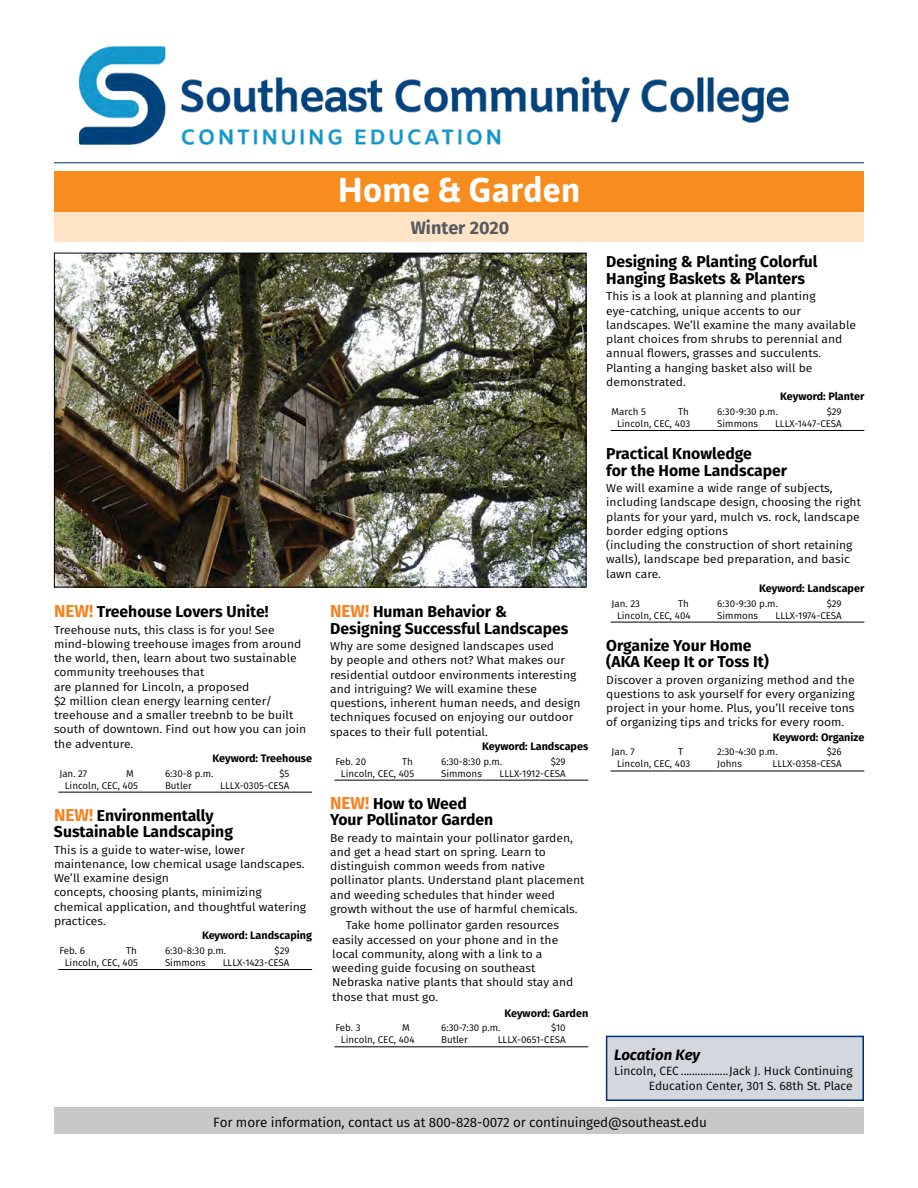
<style>
.page{position:relative;width:918px;height:1188px;background:#fff}
.page>*{position:absolute;margin:0;border:0;box-sizing:border-box;transform-origin:0 0}
.t1{font:700 34.5px "Asap";color:#fff}
.t2{font:700 18px "Fira Sans";color:#565a5f}
.t3{font:700 15.75px/16.5px "Fira Sans";color:#000}
.IOC_Town{font:italic 700 15px "Fira Sans";color:#000}
.t4{font:13.5px "Fira Sans";letter-spacing:-.01em;color:#000}
.IOC_Location{font:12px "Fira Sans";color:#000}
.class_description{font:11.55px/14.2px "Fira Sans";color:#000;scale:1.06 1}
.class_details{font:11.55px/14.2px "Fira Sans";color:#000;scale:1.06 1}
.keyword{font:700 10.8px "Fira Sans";color:#000}
.logistics{font:9.75px "Fira Sans";color:#000}
.s1{font-size:17.25px;color:#f58320}
</style>
<div class="page">
<hr style="left:54px;top:162px;width:810px;height:1px;background:#002f6e">
<div style="left:54px;top:171px;width:810px;height:41px;background:#f78d1e"></div>
<div style="left:54px;top:212px;width:810px;height:30px;background:#fee3c7"></div>
<img style="left:78px;top:46px;width:711px;height:99px">
<hr style="left:58px;top:792px;width:254px;height:1px;background:#000">
<hr style="left:58px;top:969px;width:254px;height:1px;background:#000">
<hr style="left:334px;top:780px;width:254px;height:1px;background:#000">
<hr style="left:334px;top:1047px;width:254px;height:1px;background:#000">
<hr style="left:611px;top:430px;width:253px;height:1px;background:#000">
<hr style="left:611px;top:622px;width:253px;height:1px;background:#000">
<hr style="left:611px;top:771px;width:253px;height:1px;background:#000">
<div style="left:54px;top:1107px;width:810px;height:27px;background:#c7c8ca"></div>
<div style="left:607px;top:1036px;width:256px;height:64px;background:#d4d7de"></div>
<div style="left:606px;top:1036px;width:258px;height:65px;border:2px solid #002f6e"></div>
<img style="left:54px;top:252px;width:533px;height:336px">
<p class="t1" style="left:338px;top:167px;width:244px">Home &amp; Garden</p>
<p class="t2" style="left:411px;top:212px;width:100px">Winter 2020</p>
<p class="t3" style="left:54px;top:602px;width:216px"><span class="s1">NEW!</span> Treehouse Lovers Unite!</p>
<p class="class_description" style="left:54px;top:622px;width:239px">Treehouse nuts, this class is for you! See mind-blowing treehouse images from around the world, then, learn about two sustainable community treehouses that<br>are planned for Lincoln, a proposed<br>$2 million clean energy learning center/ treehouse and a smaller treebnb to be built south of downtown. Find out how you can join the adventure.</p>
<p class="keyword" style="left:213px;top:749px;width:101px">Keyword: Treehouse</p>
<p class="logistics" style="left:59px;top:766px;width:29px">Jan. 27</p>
<p class="logistics" style="left:126px;top:766px;width:9px">M</p>
<p class="logistics" style="left:165px;top:766px;width:50px">6:30-8 p.m.</p>
<p class="logistics" style="left:279px;top:766px;width:12px">$5</p>
<p class="logistics" style="left:65px;top:778px;width:75px">Lincoln, CEC, 405</p>
<p class="logistics" style="left:165px;top:778px;width:28px">Butler</p>
<p class="logistics" style="left:220px;top:778px;width:71px">LLLX-0305-CESA</p>
<p class="t3" style="left:54px;top:806px;width:181px"><span class="s1">NEW!</span> Environmentally<br>Sustainable Landscaping</p>
<p class="class_description" style="left:54px;top:842px;width:239px">This is a guide to water-wise, lower maintenance, low chemical usage landscapes.<br>We’ll examine design<br>concepts, choosing plants, minimizing chemical application, and thoughtful watering practices.</p>
<p class="keyword" style="left:202px;top:926px;width:112px">Keyword: Landscaping</p>
<p class="logistics" style="left:59px;top:943px;width:27px">Feb. 6</p>
<p class="logistics" style="left:126px;top:943px;width:12px">Th</p>
<p class="logistics" style="left:165px;top:943px;width:63px">6:30-8:30 p.m.</p>
<p class="logistics" style="left:275px;top:943px;width:16px">$29</p>
<p class="logistics" style="left:65px;top:955px;width:75px">Lincoln, CEC, 405</p>
<p class="logistics" style="left:165px;top:955px;width:42px">Simmons</p>
<p class="logistics" style="left:223px;top:955px;width:68px">LLLX-1423-CESA</p>
<p class="t3" style="left:330px;top:602px;width:240px"><span class="s1">NEW!</span> Human Behavior &amp;<br>Designing Successful Landscapes</p>
<p class="class_description" style="left:330px;top:639px;width:238px">Why are some designed landscapes used<br>by people and others not? What makes our residential outdoor environments interesting and intriguing? We will examine these questions, inherent human needs, and design techniques focused on enjoying our outdoor spaces to their full potential.</p>
<p class="keyword" style="left:482px;top:737px;width:108px">Keyword: Landscapes</p>
<p class="logistics" style="left:336px;top:754px;width:32px">Feb. 20</p>
<p class="logistics" style="left:402px;top:754px;width:12px">Th</p>
<p class="logistics" style="left:441px;top:754px;width:63px">6:30-8:30 p.m.</p>
<p class="logistics" style="left:551px;top:754px;width:16px">$29</p>
<p class="logistics" style="left:341px;top:766px;width:75px">Lincoln, CEC, 405</p>
<p class="logistics" style="left:441px;top:766px;width:42px">Simmons</p>
<p class="logistics" style="left:500px;top:766px;width:68px">LLLX-1912-CESA</p>
<p class="t3" style="left:330px;top:794px;width:165px"><span class="s1">NEW!</span> How to Weed<br>Your Pollinator Garden</p>
<p class="class_description" style="left:330px;top:830px;width:241px">Be ready to maintain your pollinator garden, and get a head start on spring. Learn to distinguish common weeds from native pollinator plants. Understand plant placement and weeding schedules that hinder weed growth without the use of harmful chemicals.</p>
<p class="class_details" style="left:332px;top:918px;width:229px;text-indent:14px">Take home pollinator garden resources easily accessed on your phone and in the local community, along with a link to a weeding guide focusing on southeast Nebraska native plants that should stay and those that must go.</p>
<p class="keyword" style="left:505px;top:1004px;width:85px">Keyword: Garden</p>
<p class="logistics" style="left:336px;top:1021px;width:27px">Feb. 3</p>
<p class="logistics" style="left:402px;top:1021px;width:9px">M</p>
<p class="logistics" style="left:441px;top:1021px;width:61px">6:30-7:30 p.m.</p>
<p class="logistics" style="left:551px;top:1021px;width:16px">$10</p>
<p class="logistics" style="left:341px;top:1033px;width:75px">Lincoln, CEC, 404</p>
<p class="logistics" style="left:441px;top:1033px;width:28px">Butler</p>
<p class="logistics" style="left:498px;top:1033px;width:69px">LLLX-0651-CESA</p>
<p class="t3" style="left:606px;top:253px;width:213px">Designing &amp; Planting Colorful<br>Hanging Baskets &amp; Planters</p>
<p class="class_description" style="left:606px;top:289px;width:237px">This is a look at planning and planting eye-catching, unique accents to our landscapes. We’ll examine the many available plant choices from shrubs to perennial and annual flowers, grasses and succulents.<br>Planting a hanging basket also will be demonstrated.</p>
<p class="keyword" style="left:780px;top:387px;width:86px">Keyword: Planter</p>
<p class="logistics" style="left:612px;top:404px;width:36px">March 5</p>
<p class="logistics" style="left:678px;top:404px;width:12px">Th</p>
<p class="logistics" style="left:717px;top:404px;width:62px">6:30-9:30 p.m.</p>
<p class="logistics" style="left:827px;top:404px;width:16px">$29</p>
<p class="logistics" style="left:617px;top:416px;width:75px">Lincoln, CEC, 403</p>
<p class="logistics" style="left:717px;top:416px;width:42px">Simmons</p>
<p class="logistics" style="left:775px;top:416px;width:68px">LLLX-1447-CESA</p>
<p class="t3" style="left:606px;top:444px;width:182px">Practical Knowledge<br>for the Home Landscaper</p>
<p class="class_description" style="left:606px;top:481px;width:242px">We will examine a wide range of subjects, including landscape design, choosing the right plants for your yard, mulch vs. rock, landscape border edging options<br>(including the construction of short retaining walls), landscape bed preparation, and basic lawn care.</p>
<p class="keyword" style="left:759px;top:579px;width:107px">Keyword: Landscaper</p>
<p class="logistics" style="left:612px;top:596px;width:30px">Jan. 23</p>
<p class="logistics" style="left:678px;top:596px;width:12px">Th</p>
<p class="logistics" style="left:717px;top:596px;width:62px">6:30-9:30 p.m.</p>
<p class="logistics" style="left:827px;top:596px;width:16px">$29</p>
<p class="logistics" style="left:617px;top:608px;width:75px">Lincoln, CEC, 404</p>
<p class="logistics" style="left:717px;top:608px;width:42px">Simmons</p>
<p class="logistics" style="left:776px;top:608px;width:68px">LLLX-1974-CESA</p>
<p class="t3" style="left:606px;top:636px;width:164px">Organize Your Home (AKA Keep It or Toss It)</p>
<p class="class_description" style="left:606px;top:672px;width:236px;text-align:justify">Discover a proven organizing method and the questions to ask yourself for every organizing project in your home. Plus, you’ll receive tons of organizing tips and tricks for every room.</p>
<p class="keyword" style="left:773px;top:728px;width:93px">Keyword: Organize</p>
<p class="logistics" style="left:612px;top:745px;width:25px">Jan. 7</p>
<p class="logistics" style="left:678px;top:745px;width:7px">T</p>
<p class="logistics" style="left:717px;top:745px;width:62px">2:30-4:30 p.m.</p>
<p class="logistics" style="left:827px;top:745px;width:17px">$26</p>
<p class="logistics" style="left:617px;top:757px;width:75px">Lincoln, CEC, 403</p>
<p class="logistics" style="left:717px;top:757px;width:26px">Johns</p>
<p class="logistics" style="left:773px;top:757px;width:71px">LLLX-0358-CESA</p>
<p class="IOC_Town" style="left:614px;top:1042px;width:88px">Location Key</p>
<p class="IOC_Location" style="left:614px;top:1062px;width:240px">Lincoln, CEC .................Jack J. Huck Continuing</p>
<p class="IOC_Location" style="left:649px;top:1077px;width:205px">Education Center, 301 S. 68th St. Place</p>
<p class="t4" style="left:213px;top:1112px;width:495px">For more information, contact us at 800-828-0072 or continuinged@southeast.edu</p>
</div>
